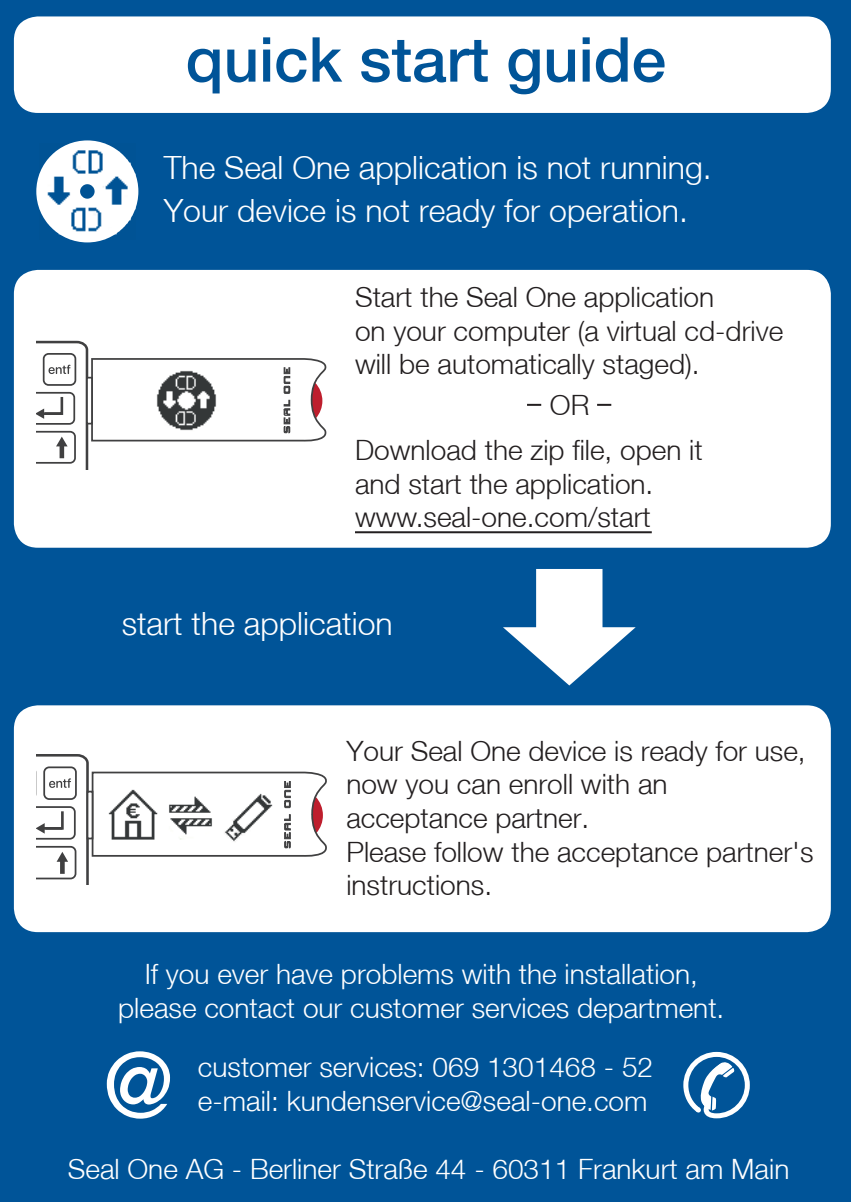
<style>
.page{position:relative;width:851px;height:1202px;background:#fff}
.page>*{position:absolute;margin:0;border:0;box-sizing:border-box;transform-origin:0 0}
.t1{font:500 90px "Helvetica Neue LT";color:#fff}
.t2{font:500 62px "Helvetica Neue LT";color:#005498}
.t3{font:300 32px/43.4px "Helvetica Neue LT";color:#fff}
.t4{font:300 28px/33.6px "Helvetica Neue LT";color:#231f20}
.t5{font:300 28px/33.6px "Helvetica Neue LT";color:#fff;text-align:center}
</style>
<div class="page">
<div style="left:0;top:0;width:850px;height:1202px;background:#005498"></div>
<div style="left:14px;top:705px;width:816px;height:227px;background:#fff;border-radius:24px"></div>
<div style="left:14px;top:16px;width:816px;height:97px;background:#fff;border-radius:24px"></div>
<div style="left:14px;top:270px;width:816px;height:278px;background:#fff;border-radius:24px"></div>
<svg style="left:683px;top:1051px;width:67px;height:68px"></svg>
<svg style="left:503px;top:569px;width:132px;height:116px"></svg>
<svg style="left:527px;top:404px;width:14px;height:2px"></svg>
<svg style="left:597px;top:404px;width:14px;height:2px"></svg>
<hr style="left:355px;top:531px;width:296px;height:2px;background:#231f20">
<svg style="left:36px;top:340px;width:291px;height:129px"></svg>
<div style="left:87px;top:378px;width:5px;height:46px;background:#fff"></div>
<div style="left:86px;top:377px;width:7px;height:47px;border:2px solid #404041"></div>
<img style="left:99px;top:367px;width:175px;height:66px">
<svg style="left:37px;top:754px;width:290px;height:131px"></svg>
<div style="left:87px;top:791px;width:6px;height:48px;border:2px solid #404041"></div>
<img style="left:99px;top:784px;width:175px;height:63px">
<img style="left:40px;top:145px;width:95px;height:95px">
<div style="left:36px;top:140px;width:102px;height:102px;border:8px solid #fff;border-radius:50%"></div>
<div style="left:75px;top:179px;width:25px;height:25px;border:5px solid #fff;border-radius:50%"></div>
<h2 class="t2" style="left:186px;top:24px;width:482px">quick start guide</h2>
<p class="t3" style="left:164px;top:145px;width:549px">The Seal One application is not running.<br>Your device is not ready for operation.</p>
<p class="t4" style="left:355px;top:280px;width:429px">Start the Seal One application<br>on your computer (a virtual cd-drive will be automatically staged).</p>
<p class="t4" style="left:355px;top:381px;width:349px;line-height:45.6px;text-indent:195px">OR<br>Download the zip file, open it</p>
<p class="t4" style="left:355px;top:466px;width:300px">and start the application. www.seal-one.com/start</p>
<p class="t3" style="left:122px;top:601px;width:272px">start the application</p>
<p class="t4" style="left:346px;top:733px;width:468px">Your Seal One device is ready for use, now you can enroll with an acceptance partner.<br>Please follow the acceptance partner's instructions.</p>
<p class="t5" style="left:118px;top:957px;width:607px">If you ever have problems with the installation, please contact our customer services department.</p>
<p class="t5" style="left:198px;top:1050px;width:456px;text-align:left">customer services: 069 1301468 - 52 e-mail: kundenservice@seal-one.com</p>
<h1 class="t1" style="left:102px;top:1033px;width:73px">@</h1>
<p class="t5" style="left:68px;top:1151px;width:723px">Seal One AG - Berliner Straße 44 - 60311 Frankurt am Main</p>
</div>
